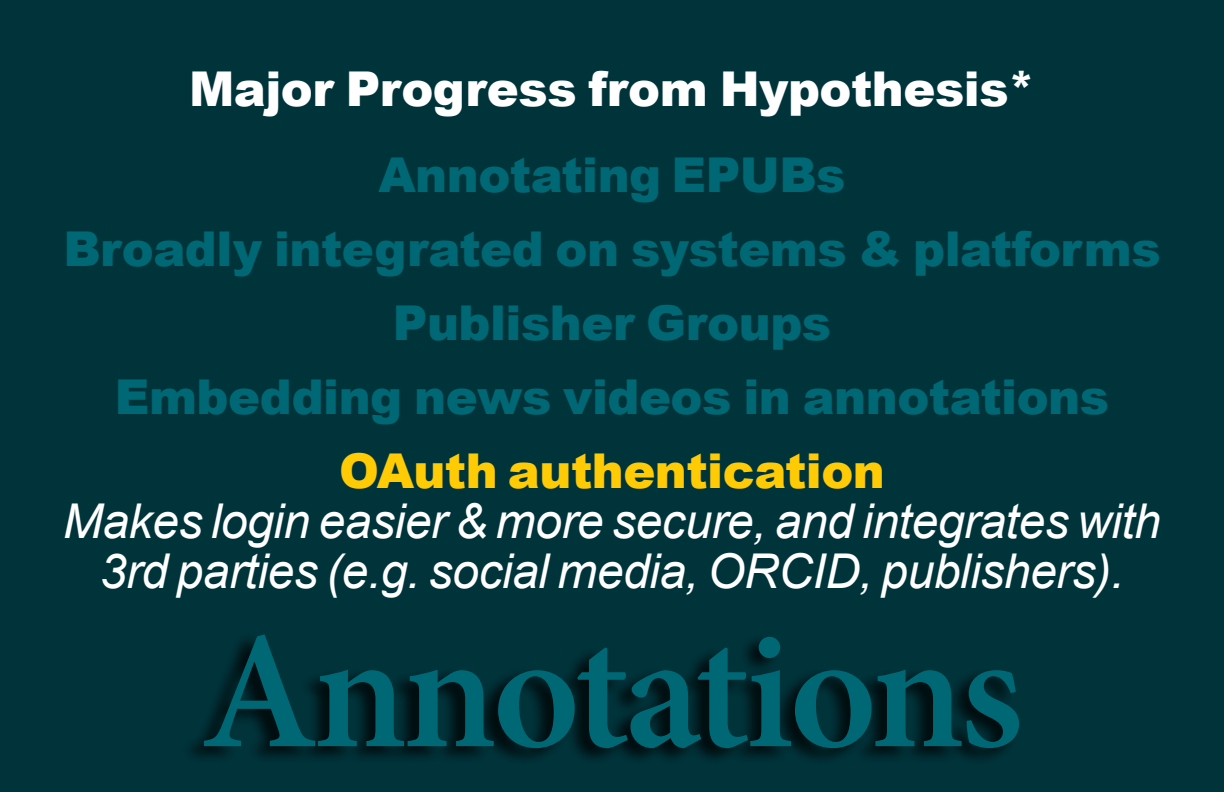
<style>
.page{position:relative;width:1224px;height:792px;background:#00343b}
.page>*{position:absolute;margin:0;border:0;box-sizing:border-box;transform-origin:0 0}
.t1{font:600 168px "Minion Pro";letter-spacing:-.025em;color:#006874}
.t2{font:900 48px/74px "Arial";letter-spacing:-.01em;color:#006874;text-align:center}
.t3{font:italic 48px/50px "Arial";letter-spacing:-.01em;color:#fff;text-align:center}
.t4{font:900 48px "Arial";letter-spacing:-.01em;color:#fff}
.t5{font:900 48px "Arial";letter-spacing:-.01em;color:#ffcb05}
</style>
<div class="page">
<div style="left:180px;top:632px;width:838px;height:134px;background:#000;opacity:.75"></div>
<p class="t4" style="left:189px;top:54px;width:847px">Major Progress from Hypothesis*</p>
<p class="t2" style="left:63px;top:137px;width:1099px">Annotating EPUBs<br>Broadly integrated on systems &amp; platforms<br>Publisher Groups<br>Embedding news videos in annotations</p>
<p class="t5" style="left:339px;top:436px;width:547px">OAuth authentication</p>
<p class="t3" style="left:63px;top:497px;width:1100px">Makes login easier &amp; more secure, and integrates with<br>3rd parties (e.g. social media, ORCID, publishers).</p>
<h1 class="t1" style="left:201px;top:576px;width:824px">Annotations</h1>
</div>
